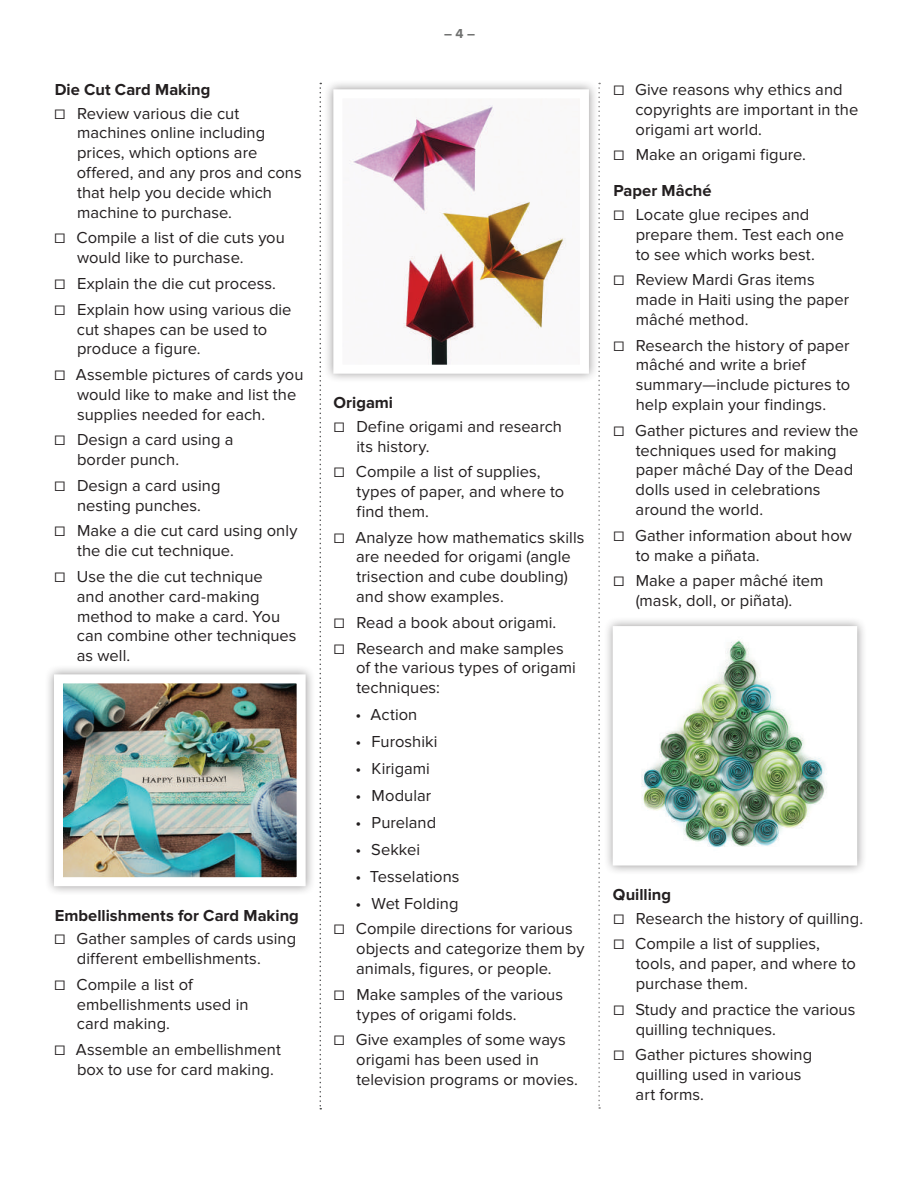
<style>
.page{position:relative;width:918px;height:1188px;background:#fff}
.page>*{position:absolute;margin:0;border:0;box-sizing:border-box;transform-origin:0 0}
.t1{font:16.5px/19.8px "Proxima Nova";letter-spacing:.005em;color:#231f20}
.t2{font:700 16.5px "Proxima Nova";color:#231f20}
.t3{font:700 13.5px "Proxima Nova";color:#717271}
</style>
<div class="page">
<div style="left:44px;top:665px;width:271px;height:231px;background:#231f20;opacity:.45"></div>
<img style="left:64px;top:684px;width:232px;height:192px">
<div style="left:54px;top:674px;width:252px;height:212px;border:9px solid #fff"></div>
<div style="left:324px;top:80px;width:274px;height:304px;background:#231f20;opacity:.45"></div>
<img style="left:343px;top:99px;width:236px;height:265px">
<div style="left:603px;top:616px;width:264px;height:259px;background:#231f20;opacity:.45"></div>
<img style="left:623px;top:636px;width:224px;height:220px">
<svg style="left:320px;top:83px;width:1px;height:1026px"></svg>
<svg style="left:598px;top:83px;width:2px;height:1026px"></svg>
<p class="t2" style="left:55px;top:80px;width:157px">Die Cut Card Making</p>
<p class="t1" style="left:77px;top:104px;width:226px;text-indent:-22px">☐ Review various die cut machines online including prices, which options are offered, and any pros and cons that help you decide which machine to purchase.</p>
<p class="t1" style="left:77px;top:228px;width:209px;text-indent:-22px">☐ Compile a list of die cuts you would like to purchase.</p>
<p class="t1" style="left:55px;top:271px;width:238px;line-height:25.8px">☐ Explain the die cut process.<br>☐ Explain how using various die</p>
<p class="t1" style="left:77px;top:319px;width:192px">cut shapes can be used to produce a figure.</p>
<p class="t1" style="left:77px;top:365px;width:228px;text-indent:-22px">☐ Assemble pictures of cards you would like to make and list the supplies needed for each.</p>
<p class="t1" style="left:77px;top:430px;width:158px;text-indent:-22px">☐ Design a card using a border punch.</p>
<p class="t1" style="left:55px;top:476px;width:167px;text-align:center">☐ Design a card using nesting punches.</p>
<p class="t1" style="left:77px;top:521px;width:222px;text-indent:-22px">☐ Make a die cut card using only the die cut technique.</p>
<p class="t1" style="left:77px;top:567px;width:221px;text-indent:-22px">☐ Use the die cut technique<br>and another card-making method to make a card. You can combine other techniques as well.</p>
<p class="t2" style="left:55px;top:906px;width:246px">Embellishments for Card Making</p>
<p class="t1" style="left:77px;top:929px;width:221px;text-indent:-22px">☐ Gather samples of cards using different embellishments.</p>
<p class="t1" style="left:77px;top:975px;width:173px;text-indent:-22px">☐ Compile a list of embellishments used in card making.</p>
<p class="t1" style="left:77px;top:1040px;width:205px;text-indent:-22px">☐ Assemble an embellishment box to use for card making.</p>
<p class="t3" style="left:444px;top:25px;width:32px">– 4 –</p>
<p class="t2" style="left:334px;top:393px;width:61px">Origami</p>
<p class="t1" style="left:356px;top:417px;width:207px;text-indent:-22px">☐ Define origami and research its history.</p>
<p class="t1" style="left:356px;top:462px;width:210px;text-indent:-22px">☐ Compile a list of supplies, types of paper, and where to find them.</p>
<p class="t1" style="left:356px;top:527px;width:230px;text-indent:-22px">☐ Analyze how mathematics skills are needed for origami (angle trisection and cube doubling) and show examples.</p>
<p class="t1" style="left:334px;top:610px;width:231px;line-height:25.8px">☐ Read a book about origami. ☐ Research and make samples</p>
<p class="t1" style="left:356px;top:658px;width:221px">of the various types of origami techniques:</p>
<p class="t1" style="left:356px;top:705px;width:63px">• Action</p>
<p class="t1" style="left:356px;top:732px;width:83px">• Furoshiki</p>
<p class="t1" style="left:356px;top:759px;width:76px">• Kirigami</p>
<p class="t1" style="left:356px;top:786px;width:77px">• Modular</p>
<p class="t1" style="left:356px;top:813px;width:82px">• Pureland</p>
<p class="t1" style="left:356px;top:840px;width:66px">• Sekkei</p>
<p class="t1" style="left:356px;top:867px;width:105px">• Tesselations</p>
<p class="t1" style="left:334px;top:891px;width:240px;line-height:25.8px;text-indent:22px">• Wet Folding<br>☐ Compile directions for various</p>
<p class="t1" style="left:356px;top:939px;width:230px">objects and categorize them by animals, figures, or people.</p>
<p class="t1" style="left:356px;top:985px;width:208px;text-indent:-22px">☐ Make samples of the various types of origami folds.</p>
<p class="t1" style="left:356px;top:1030px;width:223px;text-indent:-22px">☐ Give examples of some ways origami has been used in television programs or movies.</p>
<p class="t1" style="left:636px;top:80px;width:224px;text-indent:-22px">☐ Give reasons why ethics and copyrights are important in the origami art world.</p>
<p class="t1" style="left:613px;top:145px;width:194px">☐ Make an origami figure.</p>
<p class="t2" style="left:613px;top:181px;width:100px">Paper Mâché</p>
<p class="t1" style="left:636px;top:205px;width:210px;text-indent:-22px">☐ Locate glue recipes and prepare them. Test each one to see which works best.</p>
<p class="t1" style="left:636px;top:270px;width:215px;text-indent:-22px">☐ Review Mardi Gras items made in Haiti using the paper mâché method.</p>
<p class="t1" style="left:636px;top:336px;width:216px;text-indent:-22px">☐ Research the history of paper mâché and write a brief summary—include pictures to help explain your findings.</p>
<p class="t1" style="left:636px;top:421px;width:224px;text-indent:-22px">☐ Gather pictures and review the techniques used for making paper mâché Day of the Dead dolls used in celebrations around the world.</p>
<p class="t1" style="left:636px;top:526px;width:218px;text-indent:-22px">☐ Gather information about how to make a piñata.</p>
<p class="t1" style="left:613px;top:571px;width:212px;text-align:center">☐ Make a paper mâché item (mask, doll, or piñata).</p>
<p class="t2" style="left:613px;top:885px;width:60px">Quilling</p>
<p class="t1" style="left:613px;top:905px;width:251px;line-height:25.8px">☐ Research the history of quilling. ☐ Compile a list of supplies,</p>
<p class="t1" style="left:636px;top:954px;width:222px">tools, and paper, and where to purchase them.</p>
<p class="t1" style="left:636px;top:1000px;width:221px;text-indent:-22px">☐ Study and practice the various quilling techniques.</p>
<p class="t1" style="left:636px;top:1045px;width:178px;text-indent:-22px">☐ Gather pictures showing quilling used in various art forms.</p>
</div>
